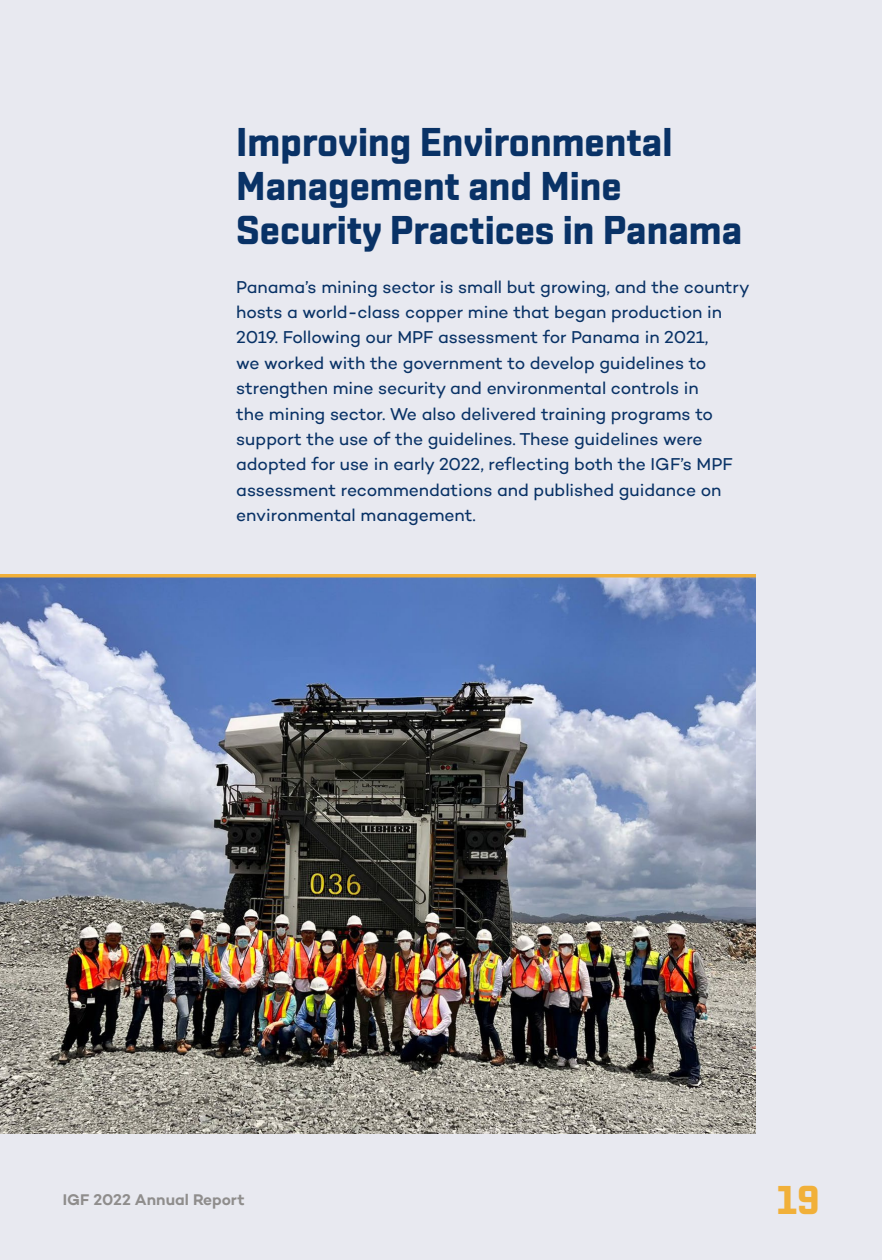
<style>
.page{position:relative;width:882px;height:1260px;background:#e8e9f0}
.page>*{position:absolute;margin:0;border:0;box-sizing:border-box;transform-origin:0 0}
.t1{font:700 40.25px/43.8px "Shentox";color:#093266}
.t2{font:700 40.25px "Shentox";color:#f1b039}
.t3{font:17.5px/25.4px "Campton";letter-spacing:-.005em;color:#093266}
.t4{font:600 15.75px "Campton";color:#8f8d8c}
</style>
<div class="page">
<img style="left:0;top:578px;width:756px;height:556px">
<svg style="left:0;top:574px;width:756px;height:4px;background:#dea948"></svg>
<h2 class="t1" style="left:236px;top:120px;width:507px">Improving Environmental<br>Management and Mine<br>Security Practices in Panama</h2>
<p class="t3" style="left:236px;top:274px;width:515px">Panama’s mining sector is small but growing, and the country hosts a world-class copper mine that began production in 2019. Following our MPF assessment for Panama in 2021,<br>we worked with the government to develop guidelines to strengthen mine security and environmental controls in<br>the mining sector. We also delivered training programs to support the use of the guidelines. These guidelines were adopted for use in early 2022, reflecting both the IGF’s MPF assessment recommendations and published guidance on environmental management.</p>
<p class="t4" style="left:63px;top:1189px;width:183px">IGF 2022 Annual Report</p>
<h1 class="t2" style="left:777px;top:1176px;width:44px">19</h1>
</div>
